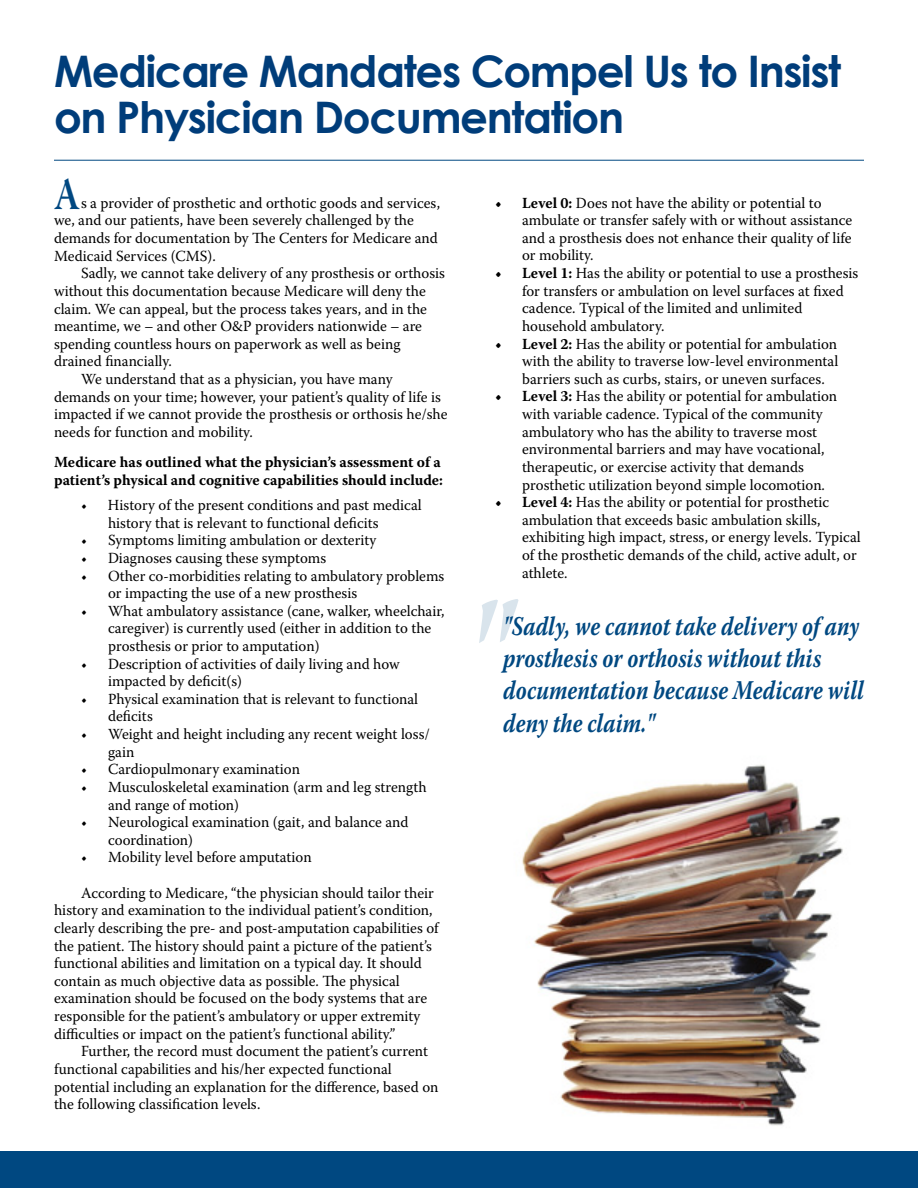
<style>
.page{position:relative;width:918px;height:1188px;background:#fff}
.page>*{position:absolute;margin:0;border:0;box-sizing:border-box;transform-origin:0 0}
.t1{font:45px "Warnock Pro Bold Subh";color:#004881;scale:.8 1}
.t2{font:700 43.5px/46.5px "Century Gothic";letter-spacing:-.03em;color:#003d7a}
.t3{font:italic 700 27px/32.4px "Warnock Pro";color:#004881;scale:.8 1}
.t4{font:15.3px/17.5px "Warnock Pro";color:#000}
.t5{font:700 15.3px/17.5px "Warnock Pro";color:#000}
.s1{font-weight:700}
</style>
<div class="page">
<div style="left:0;top:1152px;width:918px;height:36px;background:#004881"></div>
<hr style="left:54px;top:160px;width:810px;height:1px;background:#004881">
<img style="left:522px;top:764px;width:321px;height:362px">
<svg style="left:479px;top:599px;width:40px;height:44px"></svg>
<h2 class="t2" style="left:54px;top:47px;width:789px">Medicare Mandates Compel Us to Insist on Physician Documentation</h2>
<h1 class="t1" style="left:54px;top:167px;width:34px">A</h1>
<p class="t4" style="left:54px;top:194px;width:388px;text-indent:27px">s a provider of prosthetic and orthotic goods and services, we, and our patients, have been severely challenged by the demands for documentation by The Centers for Medicare and Medicaid Services (CMS).</p>
<p class="t4" style="left:81px;top:264px;width:366px">Sadly, we cannot take delivery of any prosthesis or orthosis</p>
<p class="t4" style="left:54px;top:282px;width:373px">without this documentation because Medicare will deny the</p>
<p class="t4" style="left:54px;top:300px;width:375px">claim. We can appeal, but the process takes years, and in the</p>
<p class="t4" style="left:54px;top:317px;width:370px">meantime, we – and other O&amp;P providers nationwide – are</p>
<p class="t4" style="left:54px;top:335px;width:348px">spending countless hours on paperwork as well as being</p>
<p class="t4" style="left:54px;top:352px;width:119px">drained financially.</p>
<p class="t4" style="left:81px;top:370px;width:313px">We understand that as a physician, you have many</p>
<p class="t4" style="left:54px;top:388px;width:388px">demands on your time; however, your patient’s quality of life is</p>
<p class="t4" style="left:54px;top:405px;width:395px">impacted if we cannot provide the prosthesis or orthosis he/she</p>
<p class="t4" style="left:54px;top:423px;width:200px">needs for function and mobility.</p>
<p class="t5" style="left:54px;top:453px;width:390px">Medicare has outlined what the physician’s assessment of a patient’s physical and cognitive capabilities should include:</p>
<p class="t4" style="left:108px;top:496px;width:315px;text-indent:-27px">• History of the present conditions and past medical history that is relevant to functional deficits</p>
<p class="t4" style="left:81px;top:531px;width:297px">• Symptoms limiting ambulation or dexterity</p>
<p class="t4" style="left:81px;top:549px;width:247px">• Diagnoses causing these symptoms</p>
<p class="t4" style="left:108px;top:566px;width:338px;text-indent:-27px">• Other co-morbidities relating to ambulatory problems or impacting the use of a new prosthesis</p>
<p class="t4" style="left:108px;top:602px;width:338px;text-indent:-27px">• What ambulatory assistance (cane, walker, wheelchair, caregiver) is currently used (either in addition to the prosthesis or prior to amputation)</p>
<p class="t4" style="left:108px;top:655px;width:293px;text-indent:-27px">• Description of activities of daily living and how impacted by deficit(s)</p>
<p class="t4" style="left:108px;top:690px;width:312px;text-indent:-27px">• Physical examination that is relevant to functional deficits</p>
<p class="t4" style="left:108px;top:725px;width:323px;text-indent:-27px">• Weight and height including any recent weight loss/ gain</p>
<p class="t4" style="left:81px;top:760px;width:220px">• Cardiopulmonary examination</p>
<p class="t4" style="left:108px;top:778px;width:320px;text-indent:-27px">• Musculoskeletal examination (arm and leg strength and range of motion)</p>
<p class="t4" style="left:108px;top:813px;width:302px;text-indent:-27px">• Neurological examination (gait, and balance and coordination)</p>
<p class="t4" style="left:81px;top:848px;width:232px">• Mobility level before amputation</p>
<p class="t4" style="left:54px;top:884px;width:386px;text-indent:27px">According to Medicare, “the physician should tailor their history and examination to the individual patient’s condition, clearly describing the pre- and post-amputation capabilities of the patient. The history should paint a picture of the patient’s functional abilities and limitation on a typical day. It should contain as much objective data as possible. The physical examination should be focused on the body systems that are responsible for the patient’s ambulatory or upper extremity difficulties or impact on the patient’s functional ability.”</p>
<p class="t4" style="left:54px;top:1042px;width:386px;text-indent:27px">Further, the record must document the patient’s current functional capabilities and his/her expected functional potential including an explanation for the difference, based on the following classification levels.</p>
<p class="t4" style="left:522px;top:194px;width:332px;text-indent:-27px"><span class="s1">• Level 0:</span> Does not have the ability or potential to ambulate or transfer safely with or without assistance and a prosthesis does not enhance their quality of life or mobility.</p>
<p class="t4" style="left:522px;top:264px;width:338px;text-indent:-27px"><span class="s1">• Level 1:</span> Has the ability or potential to use a prosthesis for transfers or ambulation on level surfaces at fixed cadence. Typical of the limited and unlimited household ambulatory.</p>
<p class="t4" style="left:522px;top:335px;width:318px;text-align:justify;text-indent:-27px"><span class="s1">• Level 2:</span> Has the ability or potential for ambulation with the ability to traverse low-level environmental barriers such as curbs, stairs, or uneven surfaces.</p>
<p class="t4" style="left:522px;top:387px;width:317px;text-indent:-27px"><span class="s1">• Level 3:</span> Has the ability or potential for ambulation with variable cadence. Typical of the community ambulatory who has the ability to traverse most environmental barriers and may have vocational, therapeutic, or exercise activity that demands prosthetic utilization beyond simple locomotion.</p>
<p class="t4" style="left:522px;top:493px;width:340px;text-indent:-27px"><span class="s1">• Level 4:</span> Has the ability or potential for prosthetic ambulation that exceeds basic ambulation skills, exhibiting high impact, stress, or energy levels. Typical of the prosthetic demands of the child, active adult, or athlete.</p>
<h3 class="t3" style="left:503px;top:609px;width:452px">"Sadly, we cannot take delivery of any prosthesis or orthosis without this documentation because Medicare will deny the claim."</h3>
</div>
